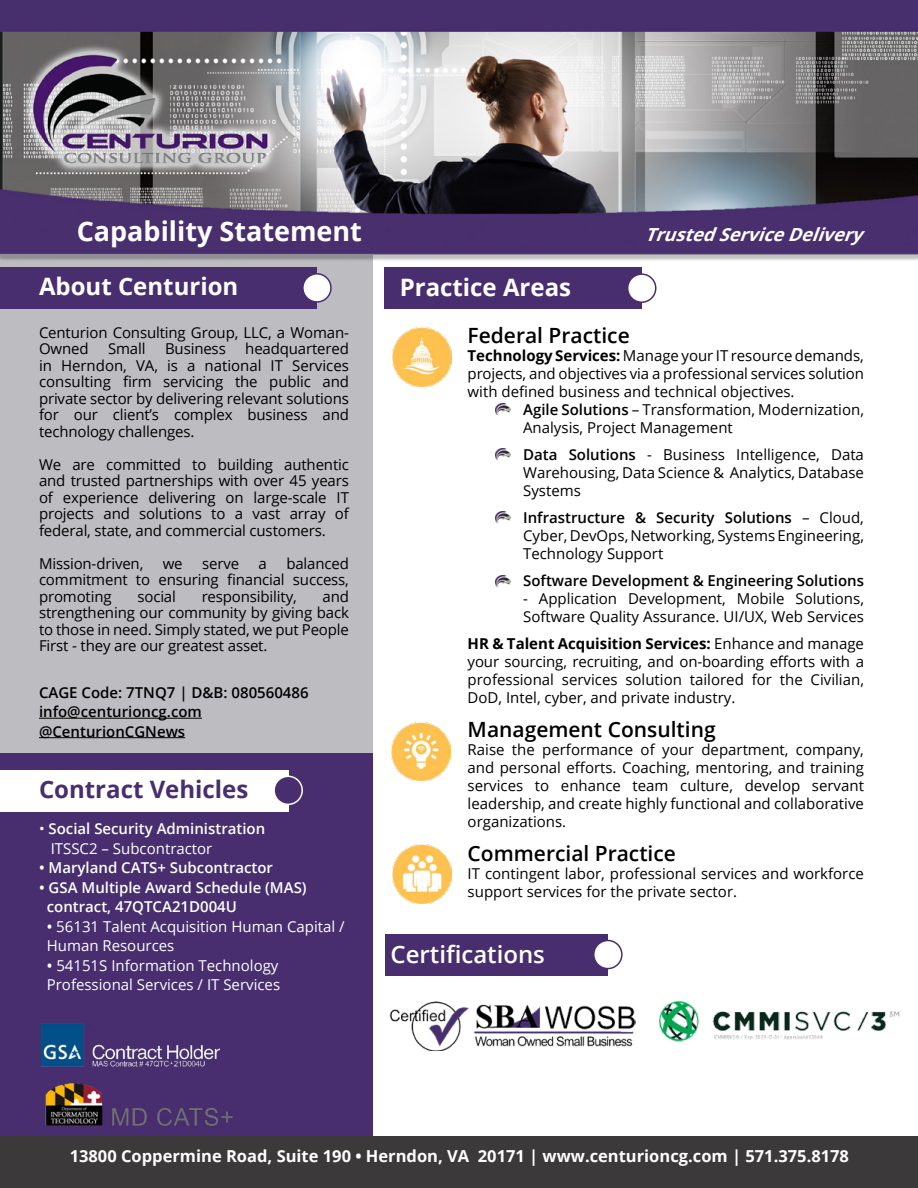
<style>
.page{position:relative;width:918px;height:1188px;background:#fff}
.page>*{position:absolute;margin:0;border:0;box-sizing:border-box;transform-origin:0 0}
.t1{font:700 27px "Open Sans";color:#fff}
.t2{font:700 24px "Open Sans";color:#fff}
.t3{font:700 24px "Open Sans";color:#482e6f}
.t4{font:600 24px "Open Sans";color:#fff}
.t5{font:600 21px "Open Sans";color:#000}
.t6{font:italic 700 18px "Open Sans";color:#fff}
.t7{font:700 16.5px "Open Sans";color:#fff}
.t8{font:15px/18px "Open Sans";color:#000;text-align:justify}
.t9{font:600 15px/19.5px "Open Sans";color:#fff}
.t10{font:15px/19.5px "Open Sans";color:#fff}
.t11{font:600 15px/19.5px "Open Sans";color:#000}
.s1{font-weight:400}
.s2{font-weight:600}
.s3{font-weight:700}
</style>
<div class="page">
<img style="left:392px;top:722px;width:58px;height:59px">
<img style="left:393px;top:845px;width:59px;height:59px">
<img style="left:393px;top:327px;width:59px;height:59px">
<div style="left:0;top:255px;width:373px;height:534px;background:#bdbcc0"></div>
<img style="left:0;top:0;width:918px;height:268px">
<div style="left:0;top:1136px;width:918px;height:52px;background:#3b3939"></div>
<hr style="left:39px;top:718px;width:163px;height:1px;background:#000">
<hr style="left:39px;top:737px;width:146px;height:1px;background:#000">
<div style="left:385px;top:268px;width:257px;height:41px;background:#482e6f"></div>
<div style="left:628px;top:274px;width:28px;height:28px;background:#fff;border-radius:50%"></div>
<div style="left:627px;top:273px;width:29px;height:30px;border:2px solid #482e6f;border-radius:50%"></div>
<img style="left:496px;top:403px;width:15px;height:13px">
<img style="left:496px;top:448px;width:15px;height:13px">
<img style="left:496px;top:511px;width:15px;height:13px">
<img style="left:496px;top:576px;width:15px;height:12px">
<div style="left:0;top:754px;width:373px;height:382px;background:#482e6f"></div>
<img style="left:389px;top:1001px;width:246px;height:50px">
<div style="left:385px;top:934px;width:223px;height:41px;background:#482e6f"></div>
<div style="left:594px;top:941px;width:28px;height:28px;background:#fff;border-radius:50%"></div>
<div style="left:593px;top:940px;width:30px;height:29px;border:2px solid #482e6f;border-radius:50%"></div>
<img style="left:45px;top:1083px;width:188px;height:43px">
<div style="left:0;top:268px;width:317px;height:41px;background:#482e6f"></div>
<div style="left:303px;top:274px;width:28px;height:28px;background:#fff;border-radius:50%"></div>
<div style="left:302px;top:273px;width:30px;height:30px;border:2px solid #482e6f;border-radius:50%"></div>
<div style="left:0;top:770px;width:288px;height:41px;background:#fff"></div>
<div style="left:274px;top:776px;width:28px;height:28px;background:#482e6f;border-radius:50%"></div>
<div style="left:273px;top:776px;width:30px;height:29px;border:2px solid #fff;border-radius:50%"></div>
<img style="left:659px;top:1000px;width:241px;height:42px">
<img style="left:40px;top:1023px;width:181px;height:44px">
<h1 class="t1" style="left:77px;top:212px;width:287px">Capability Statement</h1>
<h2 class="t2" style="left:39px;top:270px;width:201px">About Centurion</h2>
<p class="t8" style="left:39px;top:323px;width:312px;line-height:16.5px">Centurion Consulting Group, LLC, a Woman-<br>Owned</p>
<p class="t8" style="left:39px;top:340px;width:311px;line-height:16.5px;text-indent:206px">headquartered in Herndon, VA, is a national IT Services consulting firm servicing the public and private sector by delivering relevant solutions for our client’s complex business and technology challenges.</p>
<p class="t8" style="left:39px;top:455px;width:311px;line-height:16.5px">We are committed to building authentic and trusted partnerships with over 45 years of experience delivering on large-scale IT projects and solutions to a vast array of federal, state, and commercial customers.</p>
<p class="t8" style="left:39px;top:554px;width:106px">Mission-driven,</p>
<p class="t8" style="left:163px;top:554px;width:21px">we</p>
<p class="t8" style="left:202px;top:554px;width:39px">serve</p>
<p class="t8" style="left:259px;top:554px;width:10px">a</p>
<p class="t8" style="left:108px;top:339px;width:39px">Small</p>
<p class="t8" style="left:165px;top:339px;width:62px">Business</p>
<p class="t8" style="left:39px;top:554px;width:311px;line-height:16.5px;text-indent:247px">balanced commitment to ensuring financial success, promoting</p>
<p class="t8" style="left:39px;top:587px;width:311px;line-height:16.5px;text-indent:284px">and strengthening our community by giving back to those in need. Simply stated, we put People First - they are our greatest asset.</p>
<p class="t11" style="left:39px;top:682px;width:271px">CAGE Code: 7TNQ7 | D&amp;B: 080560486 info@centurioncg.com @CenturionCGNews</p>
<p class="t8" style="left:137px;top:587px;width:40px">social</p>
<p class="t8" style="left:202px;top:587px;width:97px">responsibility,</p>
<h2 class="t3" style="left:39px;top:773px;width:211px">Contract Vehicles</h2>
<p class="t9" style="left:51px;top:819px;width:216px;text-indent:-12px"><span class="s1">•</span> Social Security Administration<br><span class="s1">ITSSC2 – Subcontractor</span></p>
<p class="t9" style="left:39px;top:858px;width:236px">• Maryland CATS+ Subcontractor</p>
<p class="t9" style="left:47px;top:877px;width:261px;text-indent:-8px">• GSA Multiple Award Schedule (MAS) contract, 47QTCA21D004U</p>
<p class="t10" style="left:47px;top:916px;width:299px"><span class="s2">•</span> 56131 Talent Acquisition Human Capital /<br>Human Resources</p>
<p class="t10" style="left:47px;top:955px;width:235px"><span class="s2">•</span> 54151S Information Technology<br>Professional Services / IT Services</p>
<p class="t6" style="left:645px;top:222px;width:228px">TrustedServiceDelivery</p>
<h2 class="t2" style="left:400px;top:270px;width:173px">Practice Areas</h2>
<h3 class="t5" style="left:468px;top:321px;width:164px">Federal Practice</h3>
<p class="t8" style="left:468px;top:347px;width:398px"><span class="s3">Technology Services:</span> Manage your IT resource demands, projects, and objectives via a professional services solution with defined business and technical objectives.</p>
<p class="t8" style="left:523px;top:401px;width:342px"><span class="s2">Agile Solutions</span> – Transformation, Modernization,<br>Analysis, Project Management</p>
<p class="t8" style="left:523px;top:446px;width:342px"><span class="s2">Data Solutions</span> - Business Intelligence, Data Warehousing, Data Science &amp; Analytics, Database Systems</p>
<p class="t8" style="left:523px;top:509px;width:342px"><span class="s2">Infrastructure &amp; Security Solutions</span> – Cloud, Cyber, DevOps, Networking, Systems Engineering, Technology Support</p>
<p class="t11" style="left:523px;top:571px;width:342px">Software Development &amp; Engineering Solutions</p>
<p class="t8" style="left:523px;top:590px;width:342px">- Application Development, Mobile Solutions,<br>Software Quality Assurance. UI/UX, Web Services</p>
<p class="t8" style="left:468px;top:635px;width:398px"><span class="s3">HR &amp; Talent Acquisition Services:</span> Enhance and manage your sourcing, recruiting, and on-boarding efforts with a professional services solution tailored for the Civilian, DoD, Intel, cyber, and private industry.</p>
<h3 class="t5" style="left:468px;top:715px;width:250px">Management Consulting</h3>
<p class="t8" style="left:468px;top:740px;width:398px">Raise the performance of your department, company, and personal efforts. Coaching, mentoring, and training services to enhance team culture, develop servant leadership, and create highly functional and collaborative organizations.</p>
<h3 class="t5" style="left:468px;top:839px;width:210px">Commercial Practice</h3>
<p class="t8" style="left:468px;top:864px;width:398px">IT contingent labor, professional services and workforce support services for the private sector.</p>
<h2 class="t4" style="left:391px;top:938px;width:156px">Certifications</h2>
<p class="t7" style="left:70px;top:1144px;width:781px">13800 Coppermine Road, Suite 190 • Herndon, VA 20171 | www.centurioncg.com | 571.375.8178</p>
</div>
